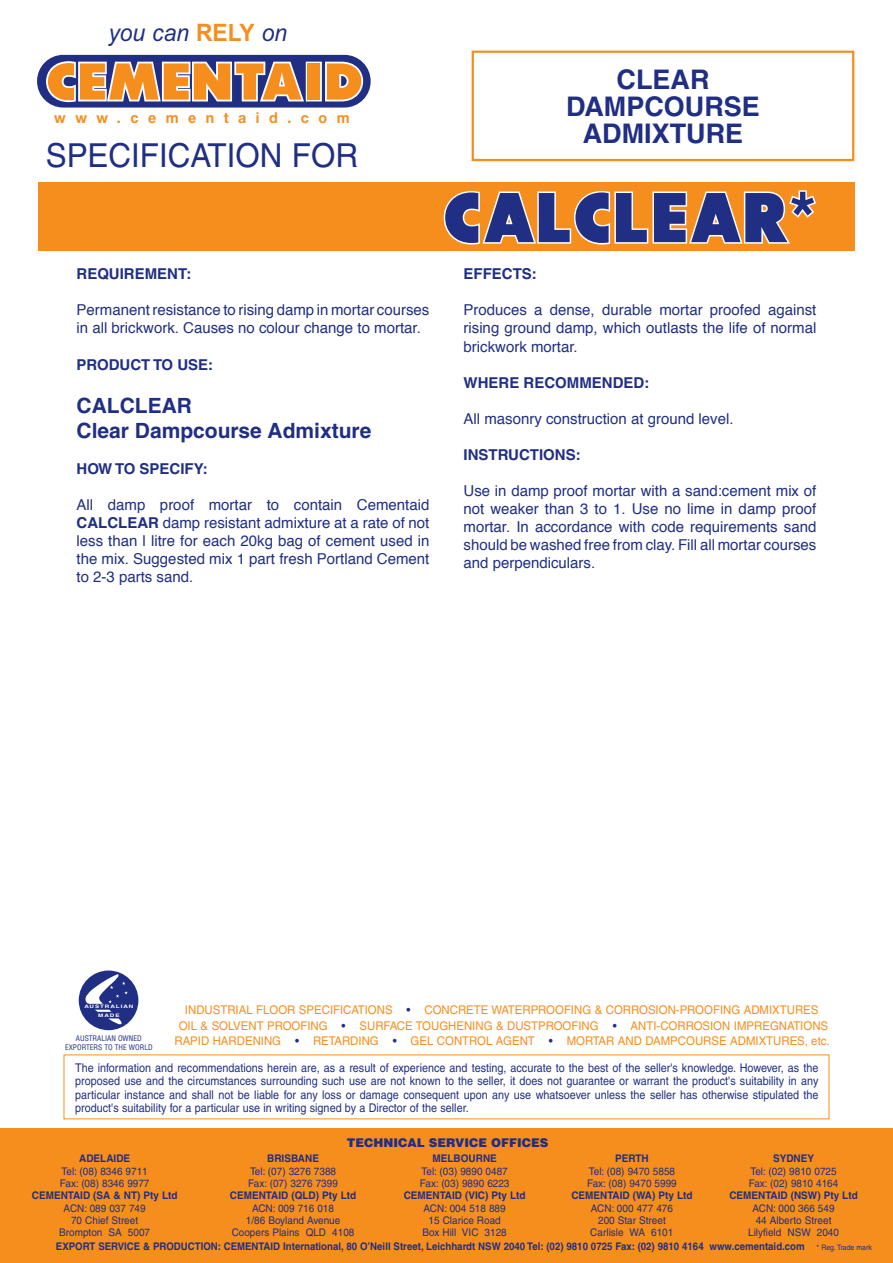
<style>
.page{position:relative;width:893px;height:1263px;background:#fff}
.page>*{position:absolute;margin:0;border:0;box-sizing:border-box;transform-origin:0 0}
.t1{font:69px "Head Line";color:#202e84}
.t2{font:33px "Helvetica";color:#202e84;scale:.95 1}
.t3{font:700 27px "Helvetica";color:#202e84}
.t4{font:italic 24px "Arial";color:#202e84;scale:.95 1}
.t5{font:700 21px "Helvetica";color:#202e84}
.t6{font:15px/18px "Helvetica";color:#202e84;text-align:justify}
.t7{font:700 15px "Helvetica";color:#202e84}
.t8{font:700 15px "Helvetica Neue";letter-spacing:.665em;color:#f68e1e;scale:.95 1}
.t9{font:12px/13.4px "Helvetica";color:#202e84;text-align:justify;scale:.9 1}
.t10{font:12px/15.3px "Helvetica";color:#f68e1e;text-align:center;scale:.95 1}
.t11{font:900 12px "Helvetica";color:#202e84}
.t12{font:10.5px "Helvetica";color:#202e84;scale:.95 1}
.t13{font:700 10.5px/13.8px "Helvetica";color:#202e84;scale:.92 1}
.t14{font:700 10.5px "Helvetica";color:#202e84;scale:.95 1}
.t15{font:condensed 7.5px/8.2px "Helvetica";color:#202e84;text-align:center}
.t16{font:700 4.8px/8.1px "Helvetica";letter-spacing:.15em;color:#fff;text-align:center;scale:1.33 1}
.s1{font-weight:700;font-style:normal;color:#f68e1e}
.s2{font-weight:700}
.s3{color:#202e84}
.s4{font-weight:400}
.s5{font-weight:400;font-size:7.5px}
</style>
<div class="page">
<div style="left:38px;top:183px;width:817px;height:68px;background:#f68e1e"></div>
<div style="left:37px;top:55px;width:334px;height:53px;background:#202e84;border-radius:26px"></div>
<div style="left:306px;top:62px;width:16px;height:39px;border:4px solid #fff"></div>
<svg style="left:44px;top:55px;width:263px;height:49px"></svg>
<div style="left:308px;top:63px;width:12px;height:37px;background:#f68e1e"></div>
<svg style="left:325px;top:60px;width:40px;height:43px"></svg>
<div style="left:0;top:1129px;width:893px;height:134px;background:#f68e1e"></div>
<div style="left:79px;top:970px;width:59px;height:60px;background:#202e84;border-radius:50%"></div>
<svg style="left:84px;top:974px;width:44px;height:30px"></svg>
<svg style="left:95px;top:1010px;width:16px;height:2px"></svg>
<svg style="left:108px;top:1018px;width:14px;height:7px"></svg>
<svg style="left:443px;top:190px;width:373px;height:55px"></svg>
<div style="left:472px;top:51px;width:382px;height:110px;border:2px solid #f68e1e"></div>
<p class="t4" style="left:109px;top:20px;width:189px">you can <span class="s1">RELY</span> on</p>
<p class="t8" style="left:54px;top:108px;width:312px">www.cementaid.com</p>
<p class="t2" style="left:46px;top:136px;width:330px">SPECIFICATION FOR</p>
<p class="t7" style="left:77px;top:265px;width:117px">REQUIREMENT:</p>
<p class="t6" style="left:77px;top:301px;width:354px">Permanent resistance to rising damp in mortar courses in all brickwork. Causes no colour change to mortar.</p>
<p class="t7" style="left:77px;top:355px;width:138px">PRODUCT TO USE:</p>
<p class="t5" style="left:77px;top:392px;width:117px">CALCLEAR</p>
<p class="t5" style="left:77px;top:418px;width:296px">Clear Dampcourse Admixture</p>
<p class="t7" style="left:77px;top:459px;width:133px">HOW TO SPECIFY:</p>
<p class="t6" style="left:77px;top:495px;width:354px">All damp proof mortar to contain Cementaid <span class="s2">CALCLEAR</span> damp resistant admixture at a rate of not less than l litre for each 20kg bag of cement used in the mix. Suggested mix 1 part fresh Portland Cement to 2-3 parts sand.</p>
<p class="t3" style="left:616px;top:63px;width:94px">CLEAR</p>
<p class="t3" style="left:566px;top:90px;width:195px">DAMPCOURSE</p>
<p class="t3" style="left:583px;top:117px;width:162px">ADMIXTURE</p>
<p class="t1" style="left:443px;top:176px;width:375px">CALCLEAR*</p>
<p class="t7" style="left:463px;top:265px;width:75px">EFFECTS:</p>
<p class="t6" style="left:463px;top:301px;width:354px">Produces a dense, durable mortar proofed against rising ground damp, which outlasts the life of normal brickwork mortar.</p>
<p class="t7" style="left:463px;top:373px;width:187px">WHERE RECOMMENDED:</p>
<p class="t6" style="left:463px;top:409px;width:272px">All masonry construction at ground level.</p>
<p class="t7" style="left:463px;top:445px;width:119px">INSTRUCTIONS:</p>
<p class="t6" style="left:463px;top:481px;width:354px">Use in damp proof mortar with a sand:cement mix of not weaker than 3 to 1. Use no lime in damp proof mortar. In accordance with code requirements sand should be washed free from clay. Fill all mortar courses and perpendiculars.</p>
<p class="t16" style="left:84px;top:1002px;width:38px">AUSTRALIAN<br>MADE</p>
<p class="t10" style="left:174px;top:1002px;width:691px">INDUSTRIAL FLOOR SPECIFICATIONS <span class="s3">•</span> CONCRETE WATERPROOFING &amp; CORROSION-PROOFING ADMIXTURES<br>OIL &amp; SOLVENT PROOFING <span class="s3">•</span> SURFACE TOUGHENING &amp; DUSTPROOFING <span class="s3">•</span> ANTI-CORROSION IMPREGNATIONS<br>RAPID HARDENING <span class="s3">•</span> RETARDING <span class="s3">•</span> GEL CONTROL AGENT <span class="s3">•</span> MORTAR AND DAMPCOURSE ADMIXTURES, etc.</p>
<p class="t15" style="left:65px;top:1034px;width:89px">AUSTRALIAN OWNED<br>EXPORTERS TO THE WORLD</p>
<p class="t9" style="left:75px;top:1061px;width:827px">The information and recommendations herein are, as a result of experience and testing, accurate to the best of the seller's knowledge. However, as the proposed use and the circumstances surrounding such use are not known to the seller, it does not guarantee or warrant the product's suitability in any particular instance and shall not be liable for any loss or damage consequent upon any use whatsoever unless the seller has otherwise stipulated the product's suitability for a particular use in writing signed by a Director of the seller.</p>
<p class="t11" style="left:347px;top:1135px;width:203px">TECHNICAL SERVICE OFFICES</p>
<p class="t14" style="left:79px;top:1152px;width:55px">ADELAIDE</p>
<p class="t14" style="left:267px;top:1152px;width:56px">BRISBANE</p>
<p class="t14" style="left:433px;top:1152px;width:69px">MELBOURNE</p>
<p class="t14" style="left:615px;top:1152px;width:37px">PERTH</p>
<p class="t14" style="left:773px;top:1152px;width:45px">SYDNEY</p>
<p class="t12" style="left:62px;top:1165px;width:92px">Tel: (08) 8346 9711</p>
<p class="t12" style="left:250px;top:1165px;width:92px">Tel: (07) 3276 7388</p>
<p class="t12" style="left:422px;top:1165px;width:92px">Tel: (03) 9890 0487</p>
<p class="t12" style="left:589px;top:1165px;width:92px">Tel: (08) 9470 5858</p>
<p class="t12" style="left:750px;top:1165px;width:92px">Tel: (02) 9810 0725</p>
<p class="t12" style="left:60px;top:1177px;width:96px">Fax: (08) 8346 9977</p>
<p class="t12" style="left:248px;top:1177px;width:96px">Fax: (07) 3276 7399</p>
<p class="t12" style="left:420px;top:1177px;width:96px">Fax: (03) 9890 6223</p>
<p class="t12" style="left:587px;top:1177px;width:96px">Fax: (08) 9470 5999</p>
<p class="t12" style="left:749px;top:1177px;width:96px">Fax: (02) 9810 4164</p>
<p class="t14" style="left:32px;top:1189px;width:155px">CEMENTAID (SA &amp; NT) Pty Ltd</p>
<p class="t14" style="left:230px;top:1189px;width:134px">CEMENTAID (QLD) Pty Ltd</p>
<p class="t14" style="left:404px;top:1189px;width:130px">CEMENTAID (VIC) Pty Ltd</p>
<p class="t14" style="left:571px;top:1189px;width:129px">CEMENTAID (WA) Pty Ltd</p>
<p class="t14" style="left:729px;top:1189px;width:137px">CEMENTAID (NSW) Pty Ltd</p>
<p class="t12" style="left:64px;top:1202px;width:88px">ACN: 089 037 749</p>
<p class="t12" style="left:252px;top:1202px;width:88px">ACN: 009 716 018</p>
<p class="t12" style="left:424px;top:1202px;width:88px">ACN: 004 518 889</p>
<p class="t12" style="left:591px;top:1202px;width:88px">ACN: 000 477 476</p>
<p class="t12" style="left:752px;top:1202px;width:88px">ACN: 000 366 549</p>
<p class="t12" style="left:71px;top:1214px;width:72px">70 Chief Street</p>
<p class="t12" style="left:246px;top:1214px;width:101px">1/86 Boyland Avenue</p>
<p class="t12" style="left:429px;top:1214px;width:77px">15 Clarice Road</p>
<p class="t12" style="left:598px;top:1214px;width:73px">200 Star Street</p>
<p class="t12" style="left:756px;top:1214px;width:81px">44 Alberto Street</p>
<p class="t12" style="left:59px;top:1226px;width:97px">Brompton SA 5007</p>
<p class="t12" style="left:232px;top:1226px;width:131px">Coopers Plains QLD 4108</p>
<p class="t12" style="left:423px;top:1226px;width:90px">Box Hill VIC 3128</p>
<p class="t12" style="left:590px;top:1226px;width:89px">Carlisle WA 6101</p>
<p class="t13" style="left:56px;top:1225px;width:888px;text-indent:692px"><span class="s4">Lilyfield NSW 2040<br></span>EXPORT SERVICE &amp; PRODUCTION: CEMENTAID International, 80 O’Neill Street, Leichhardt NSW 2040 Tel: (02) 9810 0725 Fax: (02) 9810 4164 www.cementaid.com <span class="s5">* Reg. Trade mark</span></p>
</div>
